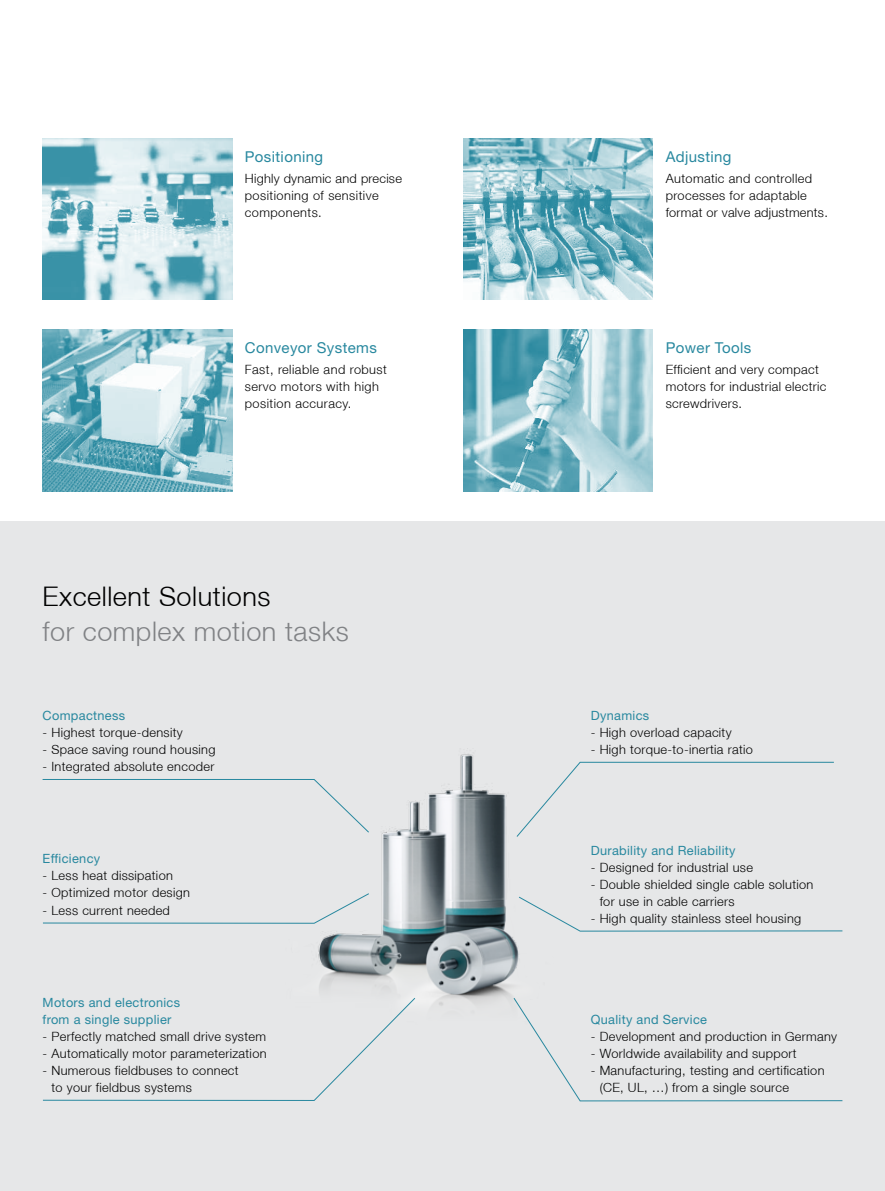
<style>
.page{position:relative;width:885px;height:1191px;background:#fff}
.page>*{position:absolute;margin:0;border:0;box-sizing:border-box;transform-origin:0 0}
.t1{font:300 27px "Helvetica Neue LT";letter-spacing:.02em;color:#808285}
.t2{font:300 27px "Helvetica Neue LT";letter-spacing:.02em;color:#000}
.t3{font:15px "Helvetica Neue LT Std";letter-spacing:.025em;color:#28889f}
.t4{font:300 12.75px/17px "Helvetica Neue LT";letter-spacing:.025em;color:#000}
.t5{font:12.75px/17px "Helvetica Neue LT Std";letter-spacing:.025em;color:#28889f}
</style>
<div class="page">
<div style="left:0;top:521px;width:884px;height:670px;background:#e6e7e8"></div>
<img style="left:463px;top:138px;width:190px;height:162px">
<img style="left:43px;top:330px;width:189px;height:161px">
<img style="left:463px;top:330px;width:190px;height:161px">
<img style="left:43px;top:138px;width:189px;height:162px">
<img style="left:268px;top:748px;width:251px;height:258px">
<svg style="left:42px;top:779px;width:327px;height:54px"></svg>
<svg style="left:43px;top:893px;width:326px;height:30px"></svg>
<svg style="left:43px;top:997px;width:372px;height:104px"></svg>
<svg style="left:513px;top:997px;width:329px;height:104px"></svg>
<svg style="left:518px;top:896px;width:324px;height:35px"></svg>
<svg style="left:516px;top:762px;width:318px;height:75px"></svg>
<p class="t3" style="left:245px;top:147px;width:80px">Positioning</p>
<p class="t4" style="left:245px;top:170px;width:159px">Highly dynamic and precise positioning of sensitive components.</p>
<p class="t3" style="left:245px;top:339px;width:134px">Conveyor Systems</p>
<p class="t4" style="left:245px;top:361px;width:144px">Fast, reliable and robust servo motors with high position accuracy.</p>
<h1 class="t2" style="left:43px;top:580px;width:229px">Excellent Solutions</h1>
<h1 class="t1" style="left:43px;top:614px;width:307px">for complex motion tasks</h1>
<p class="t5" style="left:43px;top:706px;width:84px">Compactness</p>
<p class="t4" style="left:43px;top:723px;width:142px">- Highest torque-density</p>
<p class="t4" style="left:43px;top:740px;width:174px">- Space saving round housing</p>
<p class="t4" style="left:43px;top:757px;width:173px">- Integrated absolute encoder</p>
<p class="t5" style="left:43px;top:850px;width:59px">Efficiency</p>
<p class="t4" style="left:43px;top:867px;width:132px">- Less heat dissipation</p>
<p class="t4" style="left:43px;top:884px;width:149px">- Optimized motor design</p>
<p class="t4" style="left:43px;top:901px;width:129px">- Less current needed</p>
<p class="t5" style="left:43px;top:994px;width:139px">Motors and electronics from a single supplier</p>
<p class="t4" style="left:43px;top:1028px;width:225px">- Perfectly matched small drive system</p>
<p class="t4" style="left:43px;top:1045px;width:225px">- Automatically motor parameterization</p>
<p class="t4" style="left:51px;top:1062px;width:189px;text-indent:-9px">- Numerous fieldbuses to connect to your fieldbus systems</p>
<p class="t3" style="left:665px;top:147px;width:67px">Adjusting</p>
<p class="t4" style="left:665px;top:170px;width:164px">Automatic and controlled processes for adaptable format or valve adjustments.</p>
<p class="t3" style="left:665px;top:339px;width:87px">Power Tools</p>
<p class="t4" style="left:665px;top:361px;width:162px">Efficient and very compact motors for industrial electric screwdrivers.</p>
<p class="t5" style="left:590px;top:706px;width:60px">Dynamics</p>
<p class="t4" style="left:590px;top:723px;width:142px">- High overload capacity</p>
<p class="t4" style="left:590px;top:740px;width:164px">- High torque-to-inertia ratio</p>
<p class="t5" style="left:590px;top:842px;width:146px">Durability and Reliability</p>
<p class="t4" style="left:590px;top:858px;width:164px">- Designed for industrial use</p>
<p class="t4" style="left:599px;top:875px;width:215px;text-indent:-9px">- Double shielded single cable solution for use in cable carriers</p>
<p class="t4" style="left:590px;top:909px;width:212px">- High quality stainless steel housing</p>
<p class="t5" style="left:590px;top:1011px;width:118px">Quality and Service</p>
<p class="t4" style="left:590px;top:1028px;width:248px">- Development and production in Germany</p>
<p class="t4" style="left:590px;top:1045px;width:207px">- Worldwide availability and support</p>
<p class="t4" style="left:599px;top:1062px;width:226px;text-indent:-9px">- Manufacturing, testing and certification (CE, UL, …) from a single source</p>
</div>
